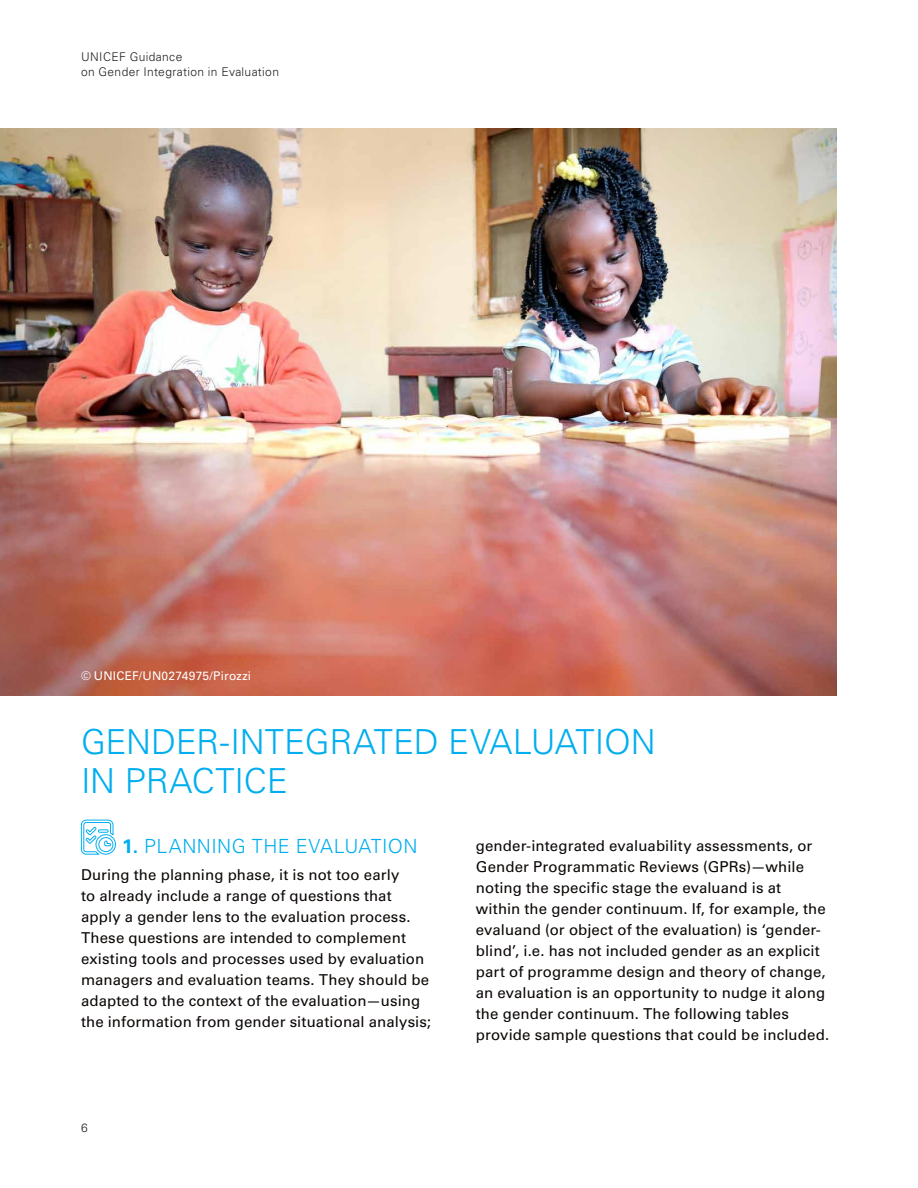
<style>
.page{position:relative;width:918px;height:1188px;background:#fff}
.page>*{position:absolute;margin:0;border:0;box-sizing:border-box;transform-origin:0 0}
.t1{font:300 34.5px/39px "Univers LT Std";letter-spacing:-.005em;color:#00aeef}
.t2{font:300 19.5px "Univers LT Std";letter-spacing:.02em;color:#00aeef}
.t3{font:15px/21px "Univers LT Std";letter-spacing:.005em;color:#0a0604}
.t4{font:300 12px/15px "Univers LT Std";letter-spacing:.03em;color:#231f20}
.t5{font:12px "Univers LT Std";letter-spacing:.015em;color:#fff}
.s1{font-weight:700}
</style>
<div class="page">
<img style="left:0;top:128px;width:837px;height:567px">
<svg style="left:81px;top:819px;width:35px;height:36px"></svg>
<p class="t4" style="left:81px;top:49px;width:200px">UNICEF Guidance<br>on Gender Integration in Evaluation</p>
<p class="t5" style="left:81px;top:669px;width:172px">© UNICEF/UN0274975/Pirozzi</p>
<h1 class="t1" style="left:81px;top:722px;width:576px">GENDER-INTEGRATED EVALUATION<br>IN PRACTICE</h1>
<h2 class="t2" style="left:122px;top:834px;width:297px"><span class="s1">1.</span> PLANNING THE EVALUATION</h2>
<p class="t3" style="left:81px;top:865px;width:352px">During the planning phase, it is not too early<br>to already include a range of questions that apply a gender lens to the evaluation process.<br>These questions are intended to complement existing tools and processes used by evaluation managers and evaluation teams. They should be adapted to the context of the evaluation—using the information from gender situational analysis;</p>
<p class="t4" style="left:81px;top:1120px;width:8px">6</p>
<p class="t3" style="left:476px;top:836px;width:355px">gender-integrated evaluability assessments, or Gender Programmatic Reviews (GPRs)—while noting the specific stage the evaluand is at within the gender continuum. If, for example, the evaluand (or object of the evaluation) is ‘gender&shy;blind’, i.e. has not included gender as an explicit part of programme design and theory of change, an evaluation is an opportunity to nudge it along the gender continuum. The following tables provide sample questions that could be included.</p>
</div>
